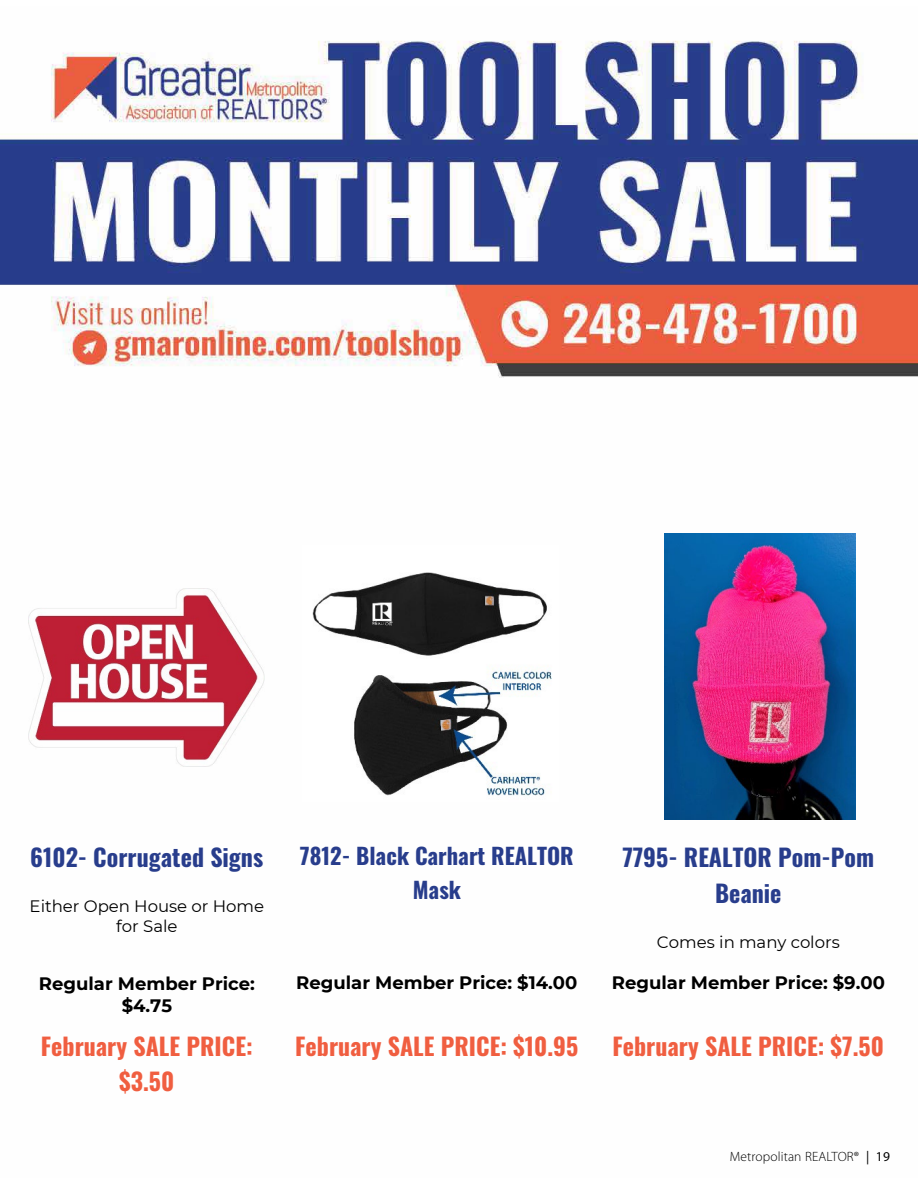
<style>
.page{position:relative;width:918px;height:1188px;background:#fff}
.page>*{position:absolute;margin:0;border:0;box-sizing:border-box;transform-origin:0 0}
.t1{font:700 24px/35.7px "Oswald";color:#f05e40;text-align:center}
.t2{font:700 24px/35.7px "Oswald";color:#283d8c;text-align:center}
.t3{font:700 22.5px/33.3px "Oswald";color:#283d8c;text-align:center}
.t4{font:700 18px/21.9px "Montserrat";color:#000;text-align:center}
.t5{font:16.5px/20px "Montserrat";color:#000;text-align:center}
.t6{font:300 13.5px "Myriad Pro";letter-spacing:.01em;color:#000}
.s1{font-weight:400}
</style>
<div class="page">
<img style="left:0;top:40px;width:918px;height:780px">
<img style="left:28px;top:589px;width:236px;height:178px">
<img style="left:302px;top:545px;width:257px;height:257px">
<img style="left:664px;top:534px;width:191px;height:285px">
<h1 class="t2" style="left:30px;top:841px;width:235px">6102- Corrugated Signs</h1>
<p class="t5" style="left:30px;top:896px;width:236px">Either Open House or Home for Sale</p>
<p class="t4" style="left:39px;top:971px;width:218px">Regular Member Price: $4.75</p>
<h1 class="t1" style="left:41px;top:1029px;width:213px">February SALE PRICE: $3.50</h1>
<p class="t3" style="left:300px;top:841px;width:275px">7812- Black Carhart REALTOR<br>Mask</p>
<p class="t4" style="left:296px;top:971px;width:283px">Regular Member Price: $14.00</p>
<h1 class="t1" style="left:295px;top:1030px;width:285px">February SALE PRICE: $10.95</h1>
<h1 class="t2" style="left:622px;top:841px;width:253px">7795- REALTOR Pom-Pom<br>Beanie</h1>
<p class="t5" style="left:657px;top:932px;width:185px">Comes in many colors</p>
<p class="t4" style="left:612px;top:971px;width:275px">Regular Member Price: $9.00</p>
<h1 class="t1" style="left:612px;top:1030px;width:273px">February SALE PRICE: $7.50</h1>
<p class="t6" style="left:730px;top:1149px;width:162px">Metropolitan REALTOR® <span class="s1">| 19</span></p>
</div>
